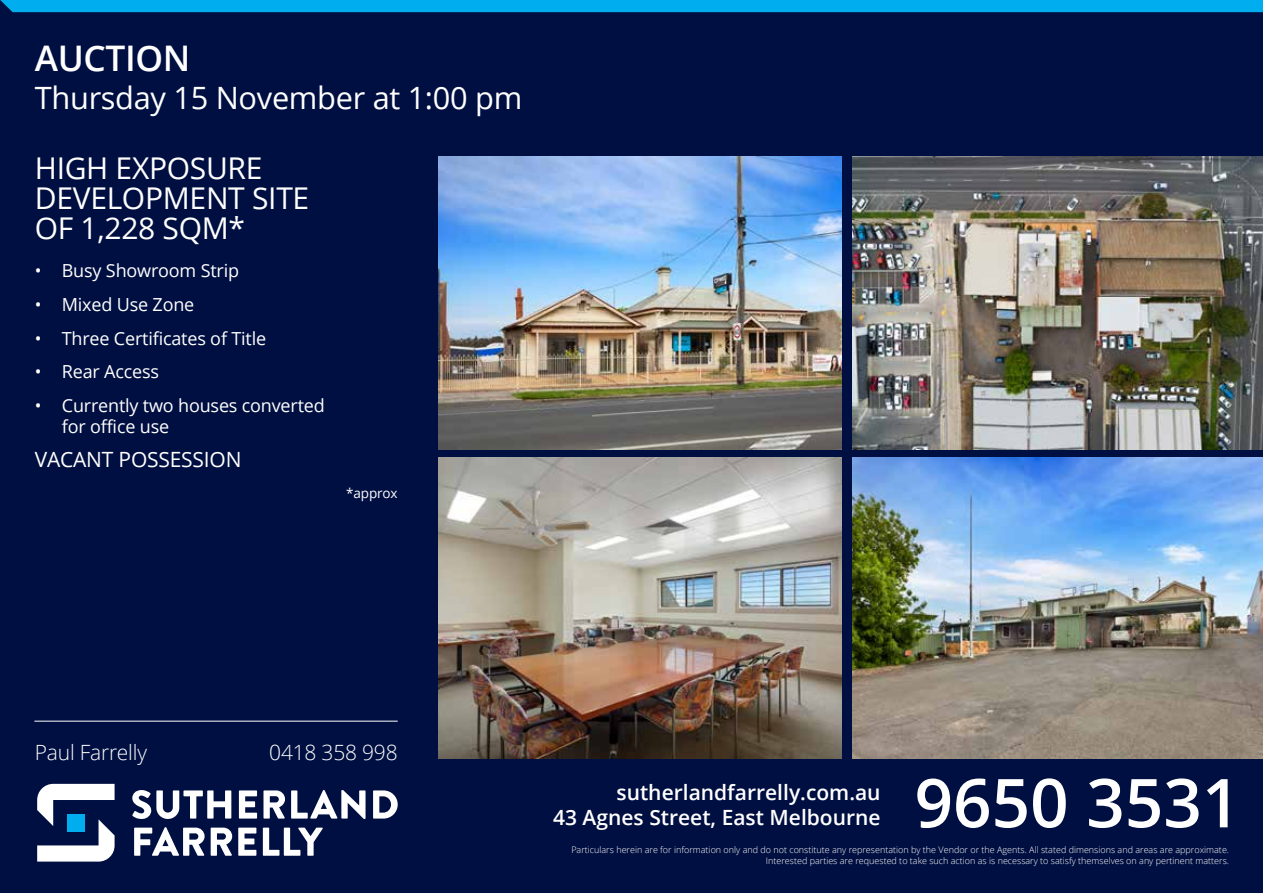
<style>
.page{position:relative;width:1263px;height:893px;background:#000f41}
.page>*{position:absolute;margin:0;border:0;box-sizing:border-box;transform-origin:0 0}
.t1{font:600 67.5px "Open Sans";color:#fff}
.t2{font:600 35.25px "Open Sans";letter-spacing:-.01em;color:#fff}
.t3{font:30.75px "Open Sans";letter-spacing:-.01em;color:#fff}
.t4{font:30px/30px "Open Sans";letter-spacing:-.01em;color:#fff}
.t5{font:600 21px/25.2px "Open Sans";color:#fff;text-align:right}
.t6{font:300 21px "Open Sans";letter-spacing:-.01em;color:#fff}
.t7{font:21px "Open Sans";letter-spacing:-.01em;color:#fff}
.t8{font:18px/21px "Open Sans";letter-spacing:-.01em;color:#fff}
.t9{font:13.5px "Open Sans";letter-spacing:-.01em;color:#fff}
.t10{font:300 9px/10.8px "Open Sans";color:#fff;text-align:right}
</style>
<div class="page">
<svg style="left:37px;top:784px;width:78px;height:78px"></svg>
<svg style="left:132px;top:790px;width:99px;height:29px"></svg>
<svg style="left:239px;top:790px;width:18px;height:28px"></svg>
<svg style="left:263px;top:790px;width:22px;height:28px"></svg>
<svg style="left:291px;top:790px;width:74px;height:29px"></svg>
<svg style="left:373px;top:790px;width:25px;height:28px"></svg>
<svg style="left:134px;top:827px;width:71px;height:29px"></svg>
<svg style="left:211px;top:828px;width:21px;height:28px"></svg>
<svg style="left:238px;top:828px;width:18px;height:28px"></svg>
<svg style="left:263px;top:828px;width:60px;height:28px"></svg>
<div style="left:0;top:0;width:1263px;height:12px;background:#00aeef"></div>
<img style="left:438px;top:157px;width:404px;height:292px">
<img style="left:853px;top:157px;width:410px;height:292px">
<img style="left:438px;top:458px;width:404px;height:301px">
<img style="left:853px;top:458px;width:410px;height:301px">
<hr style="left:34px;top:721px;width:364px;height:1px;background:#fff">
<h2 class="t2" style="left:35px;top:34px;width:157px">AUCTION</h2>
<h3 class="t3" style="left:35px;top:77px;width:489px">Thursday 15 November at 1:00 pm</h3>
<h3 class="t4" style="left:35px;top:152px;width:276px">HIGH EXPOSURE<br>DEVELOPMENT SITE<br>OF 1,228 SQM*</h3>
<h3 class="t8" style="left:35px;top:259px;width:206px">• Busy Showroom Strip</h3>
<h3 class="t8" style="left:35px;top:293px;width:161px">• Mixed Use Zone</h3>
<h3 class="t8" style="left:35px;top:327px;width:233px">• Three Certificates of Title</h3>
<h3 class="t8" style="left:35px;top:361px;width:126px">• Rear Access</h3>
<h3 class="t8" style="left:62px;top:394px;width:264px;text-indent:-27px">• Currently two houses converted for office use</h3>
<h3 class="t7" style="left:35px;top:445px;width:208px">VACANT POSSESSION</h3>
<h3 class="t9" style="left:346px;top:483px;width:53px">*approx</h3>
<h3 class="t6" style="left:35px;top:738px;width:114px">Paul Farrelly</h3>
<h3 class="t6" style="left:269px;top:738px;width:130px">0418 358 998</h3>
<h1 class="t1" style="left:914px;top:756px;width:327px">9650 3531</h1>
<h3 class="t5" style="left:553px;top:779px;width:329px">sutherlandfarrelly.com.au<br>43 Agnes Street, East Melbourne</h3>
<p class="t10" style="left:571px;top:844px;width:659px">Particulars herein are for information only and do not constitute any representation by the Vendor or the Agents. All stated dimensions and areas are approximate.<br>Interested parties are requested to take such action as is necessary to satisfy themselves on any pertinent matters.</p>
</div>
